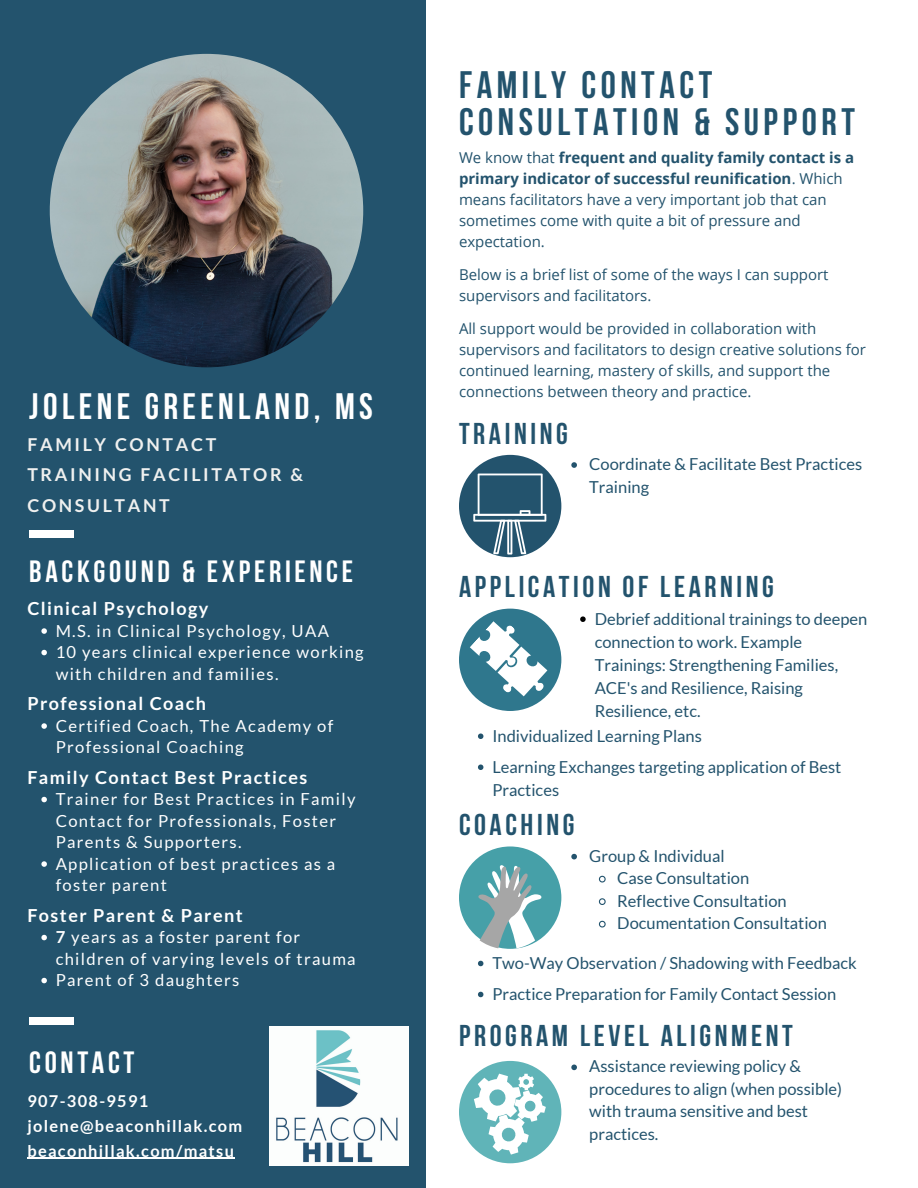
<style>
.page{position:relative;width:918px;height:1188px;background:#fff}
.page>*{position:absolute;margin:0;border:0;box-sizing:border-box;transform-origin:0 0}
.t1{font:700 38.1px/37.2px "Bebas Neue";letter-spacing:.12em;color:#23536d}
.t2{font:700 36.6px "Bebas Neue";letter-spacing:.12em;color:#fff}
.t3{font:700 30.6px "Bebas Neue";letter-spacing:.12em;color:#fff}
.t4{font:700 30px "Bebas Neue";letter-spacing:.12em;color:#23536d}
.t5{font:700 18px "Lato";letter-spacing:.08em;color:#fff}
.t6{font:700 17.85px/30.3px "Lato";letter-spacing:.15em;color:#eff0ef}
.t7{font:16.65px/21.5px "Lato";letter-spacing:.08em;color:#fff}
.t8{font:16.5px/22.5px "Lato";color:#23536d}
.t9{font:700 16.35px/24.8px "Lato";letter-spacing:.08em;color:#fff}
.t10{font:15px/21px "Open Sans";color:#23536d}
.s1{font-weight:700}
</style>
<div class="page">
<div style="left:0;top:0;width:425px;height:1188px;background:#23536d"></div>
<img style="left:50px;top:54px;width:313px;height:313px;border-radius:50%">
<div style="left:29px;top:531px;width:45px;height:6px;background:#fff"></div>
<div style="left:29px;top:1018px;width:45px;height:7px;background:#fff"></div>
<div style="left:459px;top:846px;width:102px;height:103px;background:#46a0a8;border-radius:50%"></div>
<svg style="left:478px;top:865px;width:63px;height:83px"></svg>
<div style="left:459px;top:455px;width:102px;height:102px;background:#23536d;border-radius:50%"></div>
<svg style="left:473px;top:474px;width:73px;height:81px"></svg>
<div style="left:459px;top:609px;width:102px;height:102px;background:#2f778d;border-radius:50%"></div>
<svg style="left:470px;top:615px;width:84px;height:94px"></svg>
<div style="left:459px;top:1061px;width:102px;height:102px;background:#60b4b8;border-radius:50%"></div>
<svg style="left:474px;top:1074px;width:72px;height:81px"></svg>
<img style="left:270px;top:1027px;width:138px;height:138px">
<hr style="left:27px;top:1158px;width:208px;height:1px;background:#fff">
<svg style="left:41px;top:628px;width:6px;height:6px"></svg>
<svg style="left:41px;top:650px;width:6px;height:5px"></svg>
<svg style="left:41px;top:723px;width:6px;height:6px"></svg>
<svg style="left:41px;top:797px;width:6px;height:5px"></svg>
<svg style="left:41px;top:861px;width:6px;height:6px"></svg>
<svg style="left:41px;top:935px;width:6px;height:5px"></svg>
<svg style="left:41px;top:978px;width:6px;height:5px"></svg>
<svg style="left:571px;top:1065px;width:6px;height:5px"></svg>
<svg style="left:580px;top:616px;width:6px;height:6px"></svg>
<svg style="left:571px;top:462px;width:6px;height:6px"></svg>
<svg style="left:571px;top:854px;width:6px;height:5px"></svg>
<svg style="left:598px;top:875px;width:8px;height:8px"></svg>
<svg style="left:598px;top:898px;width:8px;height:7px"></svg>
<svg style="left:598px;top:920px;width:8px;height:8px"></svg>
<svg style="left:478px;top:961px;width:5px;height:5px"></svg>
<svg style="left:478px;top:992px;width:5px;height:5px"></svg>
<svg style="left:478px;top:734px;width:5px;height:5px"></svg>
<svg style="left:478px;top:765px;width:5px;height:5px"></svg>
<h2 class="t2" style="left:29px;top:392px;width:345px">JOLENE GREENLAND, MS</h2>
<p class="t6" style="left:27px;top:429px;width:277px">FAMILY CONTACT<br>TRAINING FACILITATOR &amp;<br>CONSULTANT</p>
<h3 class="t3" style="left:29px;top:559px;width:325px">BACKGOUND &amp; EXPERIENCE</h3>
<p class="t5" style="left:27px;top:598px;width:183px">Clinical Psychology</p>
<p class="t7" style="left:56px;top:620px;width:310px">M.S. in Clinical Psychology, UAA<br>10 years clinical experience working with children and families.</p>
<p class="t7" style="left:56px;top:715px;width:279px">Certified Coach, The Academy of<br>Professional Coaching</p>
<p class="t7" style="left:56px;top:788px;width:301px">Trainer for Best Practices in Family<br>Contact for Professionals, Foster<br>Parents &amp; Supporters.<br>Application of best practices as a foster parent</p>
<p class="t7" style="left:56px;top:926px;width:302px"><span class="s1">7</span> years as a foster parent for children of varying levels of trauma<br>Parent of 3 daughters</p>
<p class="t5" style="left:27px;top:693px;width:180px">Professional Coach</p>
<p class="t5" style="left:27px;top:766px;width:281px">Family Contact Best Practices</p>
<p class="t5" style="left:27px;top:904px;width:217px">Foster Parent &amp; Parent</p>
<h3 class="t3" style="left:29px;top:1050px;width:107px">CONTACT</h3>
<p class="t9" style="left:27px;top:1088px;width:216px">907-308-9591 jolene@beaconhillak.com beaconhillak.com/matsu</p>
<h1 class="t1" style="left:459px;top:70px;width:398px">FAMILY CONTACT<br>CONSULTATION &amp; SUPPORT</h1>
<p class="t10" style="left:459px;top:147px;width:397px">We know that <span class="s1">frequent and quality family contact is a primary indicator of successful reunification</span>. Which means facilitators have a very important job that can sometimes come with quite a bit of pressure and expectation.</p>
<p class="t10" style="left:459px;top:264px;width:371px">Below is a brief list of some of the ways I can support supervisors and facilitators.</p>
<p class="t10" style="left:459px;top:318px;width:409px">All support would be provided in collaboration with supervisors and facilitators to design creative solutions for continued learning, mastery of skills, and support the connections between theory and practice.</p>
<h3 class="t4" style="left:459px;top:421px;width:110px">TRAINING</h3>
<p class="t8" style="left:589px;top:452px;width:274px">Coordinate &amp; Facilitate Best Practices<br>Training</p>
<h3 class="t4" style="left:459px;top:575px;width:316px">APPLICATION OF LEARNING</h3>
<p class="t8" style="left:595px;top:607px;width:274px;line-height:23px">Debrief additional trainings to deepen connection to work. Example<br>Trainings: Strengthening Families,<br>ACE's and Resilience, Raising<br>Resilience, etc.</p>
<p class="t8" style="left:492px;top:720px;width:350px;line-height:31px">Individualized Learning Plans<br>Learning Exchanges targeting application of Best</p>
<p class="t8" style="left:492px;top:778px;width:68px">Practices</p>
<h3 class="t4" style="left:459px;top:813px;width:117px">COACHING</h3>
<p class="t8" style="left:617px;top:844px;width:211px;text-indent:-28px">Group &amp; Individual<br>Case Consultation<br>Reflective Consultation<br>Documentation Consultation</p>
<p class="t8" style="left:492px;top:947px;width:366px;line-height:31px">Two-Way Observation / Shadowing with Feedback<br>Practice Preparation for Family Contact Session</p>
<h3 class="t4" style="left:459px;top:1023px;width:335px">PROGRAM LEVEL ALIGNMENT</h3>
<p class="t8" style="left:589px;top:1055px;width:254px">Assistance reviewing policy &amp; procedures to align (when possible) with trauma sensitive and best practices.</p>
</div>
